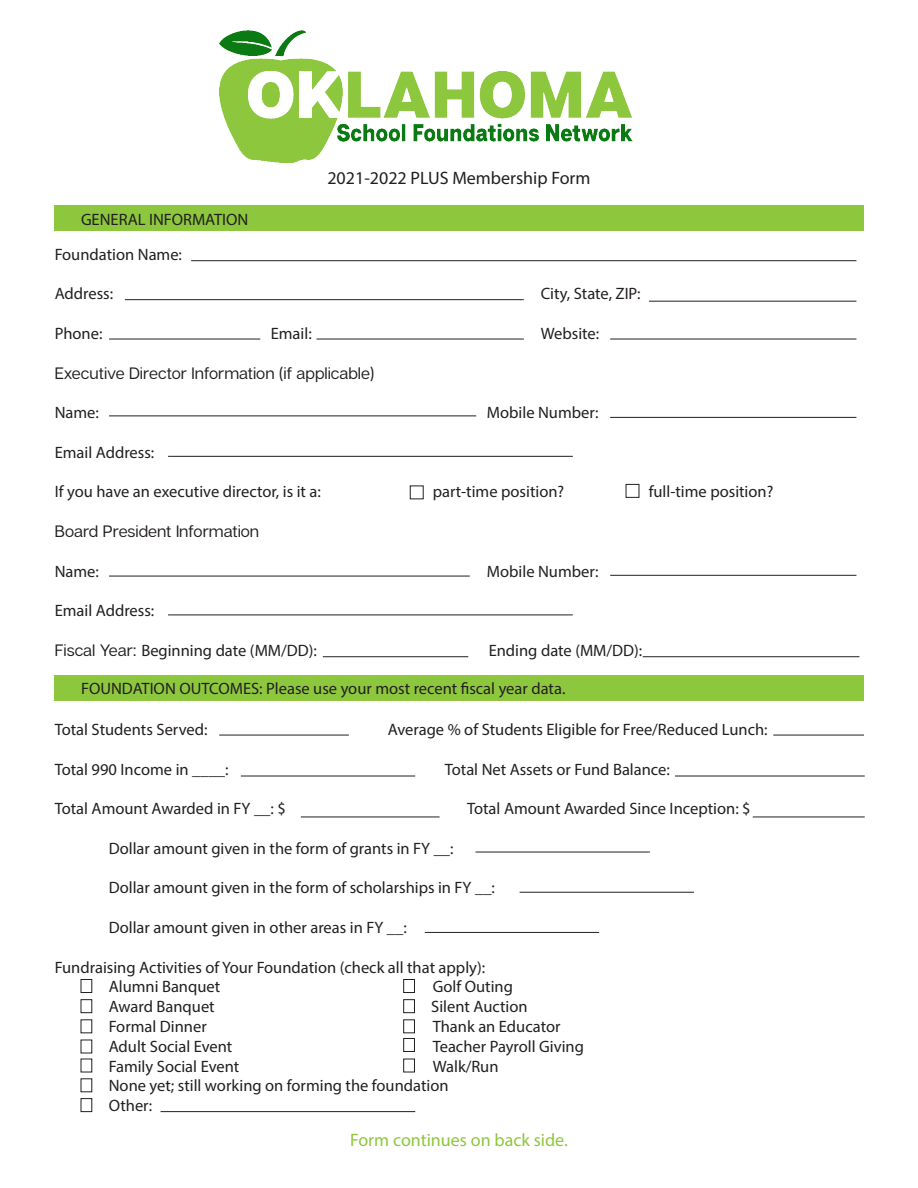
<style>
.page{position:relative;width:918px;height:1188px;background:#fff}
.page>*{position:absolute;margin:0;border:0;box-sizing:border-box;transform-origin:0 0}
.t1{font:18px "Myriad Pro";color:#231f20}
.t2{font:18px "Myriad Pro";color:#8dc73d}
.t3{font:16.5px "Myriad Pro";color:#231f20}
.t4{font:16.5px "Articulat CF";color:#231f20}
.s1{font-family:"Articulat CF"}
</style>
<div class="page">
<img style="left:219px;top:30px;width:414px;height:133px">
<div style="left:54px;top:205px;width:810px;height:26px;background:#8dc73d"></div>
<div style="left:54px;top:675px;width:810px;height:26px;background:#8dc73d"></div>
<div style="left:81px;top:979px;width:11px;height:14px;border:1px solid #231f20"></div>
<div style="left:403px;top:979px;width:12px;height:14px;border:1px solid #231f20"></div>
<div style="left:403px;top:999px;width:12px;height:14px;border:1px solid #231f20"></div>
<div style="left:403px;top:1019px;width:12px;height:14px;border:1px solid #231f20"></div>
<div style="left:403px;top:1038px;width:12px;height:14px;border:1px solid #231f20"></div>
<div style="left:403px;top:1059px;width:12px;height:13px;border:1px solid #231f20"></div>
<div style="left:81px;top:999px;width:11px;height:14px;border:1px solid #231f20"></div>
<div style="left:81px;top:1098px;width:11px;height:14px;border:1px solid #231f20"></div>
<hr style="left:191px;top:260px;width:665px;height:1px;background:#231f20">
<hr style="left:109px;top:416px;width:367px;height:1px;background:#231f20">
<hr style="left:109px;top:576px;width:361px;height:1px;background:#231f20">
<hr style="left:125px;top:299px;width:399px;height:1px;background:#231f20">
<hr style="left:610px;top:417px;width:246px;height:1px;background:#231f20">
<hr style="left:643px;top:656px;width:216px;height:1px;background:#231f20">
<hr style="left:610px;top:575px;width:246px;height:1px;background:#231f20">
<hr style="left:323px;top:656px;width:145px;height:1px;background:#231f20">
<hr style="left:168px;top:456px;width:405px;height:1px;background:#231f20">
<hr style="left:168px;top:615px;width:405px;height:1px;background:#231f20">
<hr style="left:109px;top:339px;width:151px;height:1px;background:#231f20">
<hr style="left:316px;top:339px;width:208px;height:1px;background:#231f20">
<hr style="left:610px;top:339px;width:246px;height:1px;background:#231f20">
<hr style="left:649px;top:301px;width:207px;height:1px;background:#231f20">
<div style="left:410px;top:486px;width:14px;height:13px;border:1px solid #231f20"></div>
<div style="left:626px;top:484px;width:13px;height:14px;border:1px solid #231f20"></div>
<hr style="left:219px;top:735px;width:130px;height:1px;background:#231f20">
<hr style="left:241px;top:776px;width:174px;height:1px;background:#231f20">
<hr style="left:301px;top:817px;width:139px;height:1px;background:#231f20">
<hr style="left:753px;top:817px;width:112px;height:1px;background:#231f20">
<hr style="left:476px;top:852px;width:174px;height:1px;background:#231f20">
<hr style="left:520px;top:892px;width:174px;height:1px;background:#231f20">
<hr style="left:425px;top:932px;width:174px;height:1px;background:#231f20">
<hr style="left:161px;top:1111px;width:254px;height:1px;background:#231f20">
<hr style="left:675px;top:776px;width:190px;height:1px;background:#231f20">
<hr style="left:773px;top:735px;width:91px;height:1px;background:#231f20">
<p class="t3" style="left:81px;top:209px;width:169px">GENERAL INFORMATION</p>
<p class="t1" style="left:327px;top:167px;width:265px">2021-2022 PLUS Membership Form</p>
<p class="t3" style="left:55px;top:244px;width:129px">Foundation Name:</p>
<p class="t3" style="left:55px;top:284px;width:60px">Address:</p>
<p class="t3" style="left:541px;top:284px;width:101px">City, State, ZIP:</p>
<p class="t3" style="left:55px;top:323px;width:49px">Phone:</p>
<p class="t3" style="left:271px;top:323px;width:43px">Email:</p>
<p class="t3" style="left:541px;top:323px;width:60px">Website:</p>
<p class="t4" style="left:55px;top:363px;width:321px">Executive Director Information (if applicable)</p>
<p class="t3" style="left:55px;top:403px;width:46px">Name:</p>
<p class="t3" style="left:487px;top:403px;width:113px">Mobile Number:</p>
<p class="t3" style="left:55px;top:442px;width:101px">Email Address:</p>
<p class="t3" style="left:55px;top:482px;width:268px">If you have an executive director, is it a:</p>
<p class="t3" style="left:433px;top:482px;width:133px">part-time position?</p>
<p class="t3" style="left:649px;top:482px;width:126px">full-time position?</p>
<p class="t4" style="left:55px;top:522px;width:206px">Board President Information</p>
<p class="t3" style="left:55px;top:561px;width:46px">Name:</p>
<p class="t3" style="left:487px;top:561px;width:113px">Mobile Number:</p>
<p class="t3" style="left:55px;top:601px;width:101px">Email Address:</p>
<p class="t3" style="left:55px;top:640px;width:264px"><span class="s1">Fiscal Year:</span> Beginning date (MM/DD):</p>
<p class="t3" style="left:489px;top:640px;width:155px">Ending date (MM/DD):</p>
<p class="t3" style="left:81px;top:678px;width:486px">FOUNDATION OUTCOMES: Please use your most recent fiscal year data.</p>
<p class="t3" style="left:55px;top:719px;width:154px">Total Students Served:</p>
<p class="t3" style="left:388px;top:719px;width:381px">Average % of Students Eligible for Free/Reduced Lunch:</p>
<p class="t3" style="left:55px;top:759px;width:175px">Total 990 Income in ____:</p>
<p class="t3" style="left:445px;top:759px;width:227px">Total Net Assets or Fund Balance:</p>
<p class="t3" style="left:55px;top:799px;width:233px">Total Amount Awarded in FY __: $</p>
<p class="t3" style="left:467px;top:799px;width:285px">Total Amount Awarded Since Inception: $</p>
<p class="t3" style="left:109px;top:838px;width:346px">Dollar amount given in the form of grants in FY __:</p>
<p class="t3" style="left:109px;top:878px;width:388px">Dollar amount given in the form of scholarships in FY __:</p>
<p class="t3" style="left:109px;top:917px;width:300px">Dollar amount given in other areas in FY __:</p>
<p class="t3" style="left:55px;top:957px;width:432px">Fundraising Activities of Your Foundation (check all that apply):</p>
<p class="t3" style="left:109px;top:977px;width:113px">Alumni Banquet</p>
<p class="t3" style="left:433px;top:977px;width:82px">Golf Outing</p>
<p class="t3" style="left:109px;top:997px;width:107px">Award Banquet</p>
<p class="t3" style="left:431px;top:997px;width:98px">Silent Auction</p>
<p class="t3" style="left:109px;top:1016px;width:99px">Formal Dinner</p>
<p class="t3" style="left:433px;top:1016px;width:129px">Thank an Educator</p>
<p class="t3" style="left:109px;top:1036px;width:125px">Adult Social Event</p>
<p class="t3" style="left:433px;top:1036px;width:153px">Teacher Payroll Giving</p>
<p class="t3" style="left:109px;top:1056px;width:132px">Family Social Event</p>
<p class="t3" style="left:433px;top:1056px;width:67px">Walk/Run</p>
<p class="t3" style="left:109px;top:1076px;width:341px">None yet; still working on forming the foundation</p>
<p class="t3" style="left:109px;top:1096px;width:45px">Other:</p>
<p class="t2" style="left:350px;top:1129px;width:219px">Form continues on back side.</p>
</div>
